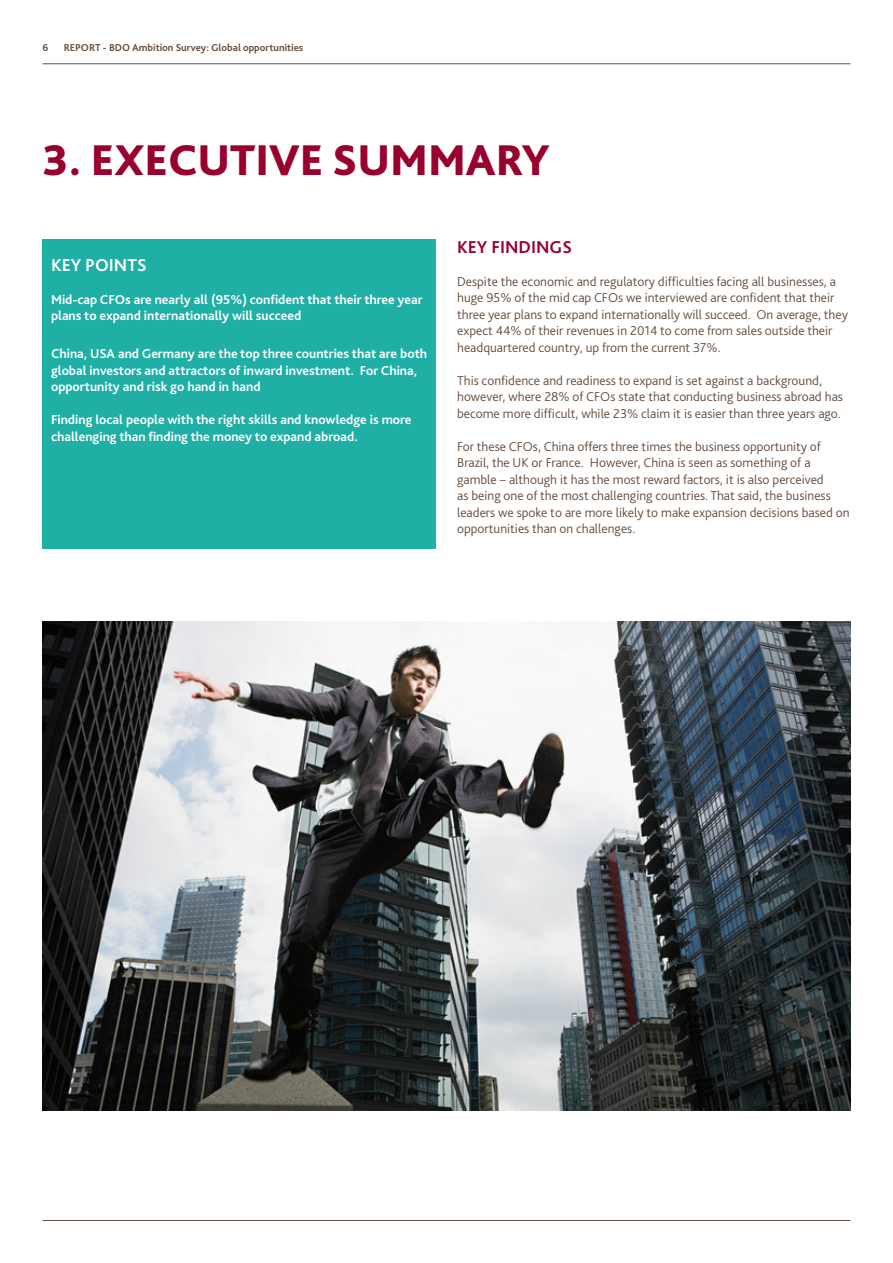
<style>
.page{position:relative;width:893px;height:1263px;background:#fff}
.page>*{position:absolute;margin:0;border:0;box-sizing:border-box;transform-origin:0 0}
.MAIN_HEADING{font:800 45px "Bliss Pro";color:#98012d}
.Content_headings{font:700 18px "Bliss Pro";color:#98012d}
.Content_headings-2{font:700 18px "Bliss Pro";color:#fff}
.Quotes{font:300 13.5px/16.5px "Bliss Pro";color:#674e3f}
.t1{font:700 13.5px/16.5px "Bliss Pro";color:#fff}
.t2{font:700 10.5px "Bliss Pro";color:#674e3f}
</style>
<div class="page">
<hr style="left:43px;top:63px;width:807px;height:1px;background:#674e3f">
<hr style="left:43px;top:1220px;width:807px;height:1px;background:#674e3f">
<div style="left:43px;top:239px;width:393px;height:310px;background:#1fafa4"></div>
<img style="left:43px;top:621px;width:807px;height:489px">
<p class="t2" style="left:43px;top:40px;width:7px">6</p>
<p class="t2" style="left:64px;top:40px;width:241px">REPORT - BDO Ambition Survey: Global opportunities</p>
<p class="MAIN_HEADING" style="left:43px;top:132px;width:509px">3. EXECUTIVE SUMMARY</p>
<p class="Content_headings-2" style="left:51px;top:254px;width:97px">KEY POINTS</p>
<p class="t1" style="left:51px;top:291px;width:373px">Mid-cap CFOs are nearly all (95%) confident that their three year plans to expand internationally will succeed</p>
<p class="t1" style="left:51px;top:345px;width:378px">China, USA and Germany are the top three countries that are both global investors and attractors of inward investment. For China, opportunity and risk go hand in hand</p>
<p class="t1" style="left:51px;top:411px;width:362px">Finding local people with the right skills and knowledge is more challenging than finding the money to expand abroad.</p>
<p class="Content_headings" style="left:457px;top:235px;width:116px">KEY FINDINGS</p>
<p class="Quotes" style="left:457px;top:272px;width:392px">Despite the economic and regulatory difficulties facing all businesses, a huge 95% of the mid cap CFOs we interviewed are confident that their three year plans to expand internationally will succeed. On average, they expect 44% of their revenues in 2014 to come from sales outside their headquartered country, up from the current 37%.</p>
<p class="Quotes" style="left:457px;top:371px;width:387px">This confidence and readiness to expand is set against a background, however, where 28% of CFOs state that conducting business abroad has become more difficult, while 23% claim it is easier than three years ago.</p>
<p class="Quotes" style="left:457px;top:437px;width:394px">For these CFOs, China offers three times the business opportunity of Brazil, the UK or France. However, China is seen as something of a gamble – although it has the most reward factors, it is also perceived<br>as being one of the most challenging countries. That said, the business leaders we spoke to are more likely to make expansion decisions based on opportunities than on challenges.</p>
</div>
